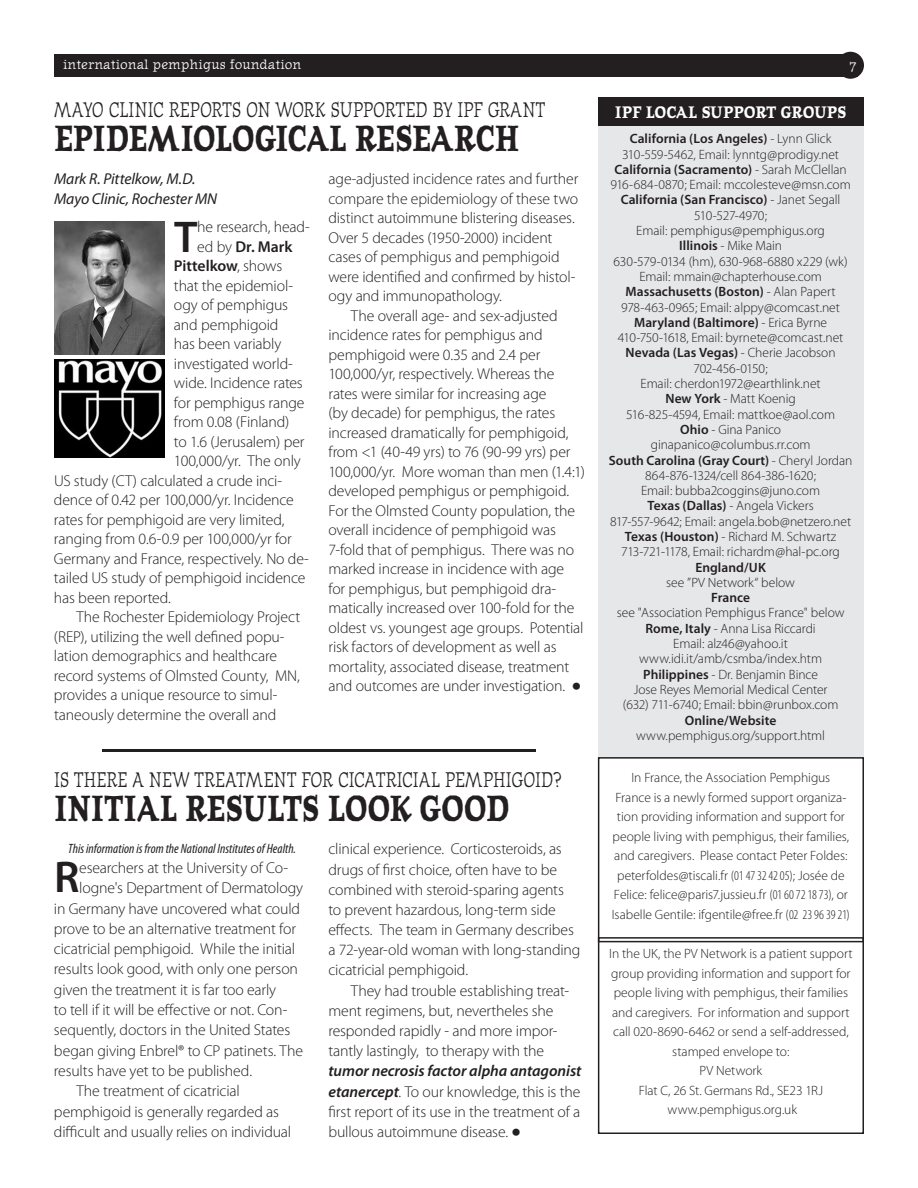
<style>
.page{position:relative;width:918px;height:1188px;background:#fff}
.page>*{position:absolute;margin:0;border:0;box-sizing:border-box;transform-origin:0 0}
.t1{font:600 44.7px "Myriad Pro";color:#231f20}
.t2{font:700 36px "Journal";color:#231f20;scale:.8 1}
.t3{font:21px "Journal Text";letter-spacing:.005em;color:#231f20;scale:.8 1}
.t4{font:700 16.5px "Journal";color:#fff;scale:.9 1}
.t5{font:300 15.75px/19.5px "Myriad Pro";letter-spacing:-.01em;color:#231f20}
.t6{font:italic 15.75px/19.5px "Myriad Pro";letter-spacing:-.01em;color:#231f20}
.t7{font:600 15.75px "Myriad Pro";letter-spacing:-.005em;color:#231f20}
.t8{font:300 13.5px/15.3px "Myriad Pro";letter-spacing:-.005em;color:#231f20;text-align:center}
.t9{font:italic condensed 13.5px "Myriad Pro";color:#231f20}
.t10{font:13.5px "Journal Text";color:#fff}
.t11{font:600 13.5px "Myriad Pro";color:#231f20}
.s1{font-weight:600;font-size:30px}
.s2{font-weight:300}
.s3{font-weight:600;font-style:italic}
.s4{font-weight:600}
.s5{font-stretch:condensed}
</style>
<div class="page">
<div style="left:837px;top:52px;width:27px;height:27px;background:#231f20;border-radius:50%"></div>
<div style="left:54px;top:54px;width:804px;height:23px;background:#231f20"></div>
<div style="left:598px;top:124px;width:265px;height:634px;background:#e6e7e9"></div>
<div style="left:598px;top:97px;width:265px;height:29px;background:#231f20"></div>
<div style="left:598px;top:937px;width:266px;height:197px;border:2px solid #231f20"></div>
<img style="left:54px;top:222px;width:111px;height:133px">
<hr style="left:102px;top:749px;width:434px;height:3px;background:#231f20">
<img style="left:54px;top:359px;width:111px;height:98px">
<div style="left:598px;top:757px;width:266px;height:185px;border:2px solid #231f20"></div>
<p class="t10" style="left:63px;top:57px;width:240px">international pemphigus foundation</p>
<p class="t10" style="left:850px;top:57px;width:8px">7</p>
<h3 class="t3" style="left:54px;top:97px;width:616px">MAYO CLINIC REPORTS ON WORK SUPPORTED BY IPF GRANT</h3>
<h2 class="t2" style="left:54px;top:114px;width:583px">EPIDEMIOLOGICAL RESEARCH</h2>
<p class="t6" style="left:54px;top:170px;width:165px">Mark R. Pittelkow, M.D.<br>Mayo Clinic, Rochester MN</p>
<h1 class="t1" style="left:174px;top:212px;width:25px">T</h1>
<p class="t5" style="left:197px;top:218px;width:114px">he research, head-</p>
<p class="t5" style="left:328px;top:170px;width:251px">age-adjusted incidence rates and further compare the epidemiology of these two distinct autoimmune blistering diseases.<br>Over 5 decades (1950-2000) incident cases of pemphigus and pemphigoid were identified and confirmed by histol&shy;ogy and immunopathology.</p>
<p class="t5" style="left:328px;top:306px;width:258px;text-indent:22px">The overall age- and sex-adjusted incidence rates for pemphigus and pemphigoid were 0.35 and 2.4 per 100,000/yr, respectively. Whereas the rates were similar for increasing age<br>(by decade) for pemphigus, the rates increased dramatically for pemphigoid, from &lt;1 (40-49 yrs) to 76 (90-99 yrs) per 100,000/yr. More woman than men (1.4:1) developed pemphigus or pemphigoid.<br>For the Olmsted County population, the overall incidence of pemphigoid was 7-fold that of pemphigus. There was no marked increase in incidence with age for pemphigus, but pemphigoid dra&shy;matically increased over 100-fold for the oldest vs. youngest age groups. Potential risk factors of development as well as mortality, associated disease, treatment and outcomes are under investigation. <span class="s1">•</span></p>
<p class="t7" style="left:197px;top:238px;width:97px"><span class="s2">ed by</span> Dr. Mark</p>
<p class="t7" style="left:174px;top:257px;width:110px">Pittelkow<span class="s2">, shows</span></p>
<p class="t5" style="left:174px;top:276px;width:121px">that the epidemiol-</p>
<p class="t5" style="left:174px;top:296px;width:116px">ogy of pemphigus</p>
<p class="t5" style="left:174px;top:315px;width:106px">and pemphigoid</p>
<p class="t5" style="left:174px;top:335px;width:109px">has been variably</p>
<p class="t5" style="left:174px;top:354px;width:120px">investigated world-</p>
<p class="t5" style="left:174px;top:374px;width:130px">wide. Incidence rates</p>
<p class="t5" style="left:174px;top:393px;width:132px">for pemphigus range</p>
<p class="t5" style="left:174px;top:413px;width:117px">from 0.08 (Finland)</p>
<p class="t5" style="left:174px;top:432px;width:132px">to 1.6 (Jerusalem) per</p>
<p class="t5" style="left:174px;top:452px;width:128px">100,000/yr. The only</p>
<p class="t5" style="left:54px;top:471px;width:230px">US study (CT) calculated a crude inci-</p>
<p class="t5" style="left:54px;top:491px;width:241px">dence of 0.42 per 100,000/yr. Incidence</p>
<p class="t5" style="left:54px;top:510px;width:232px">rates for pemphigoid are very limited,</p>
<p class="t5" style="left:54px;top:530px;width:239px">ranging from 0.6-0.9 per 100,000/yr for</p>
<p class="t5" style="left:54px;top:549px;width:256px">Germany and France, respectively. No de-</p>
<p class="t5" style="left:54px;top:569px;width:253px">tailed US study of pemphigoid incidence</p>
<p class="t5" style="left:54px;top:588px;width:119px">has been reported.</p>
<p class="t5" style="left:76px;top:608px;width:225px">The Rochester Epidemiology Project</p>
<p class="t5" style="left:54px;top:627px;width:232px">(REP), utilizing the well defined popu-</p>
<p class="t5" style="left:54px;top:647px;width:225px">lation demographics and healthcare</p>
<p class="t5" style="left:54px;top:666px;width:247px">record systems of Olmsted County, MN,</p>
<p class="t5" style="left:54px;top:686px;width:225px">provides a unique resource to simul-</p>
<p class="t5" style="left:54px;top:705px;width:224px">taneously determine the overall and</p>
<h3 class="t3" style="left:54px;top:767px;width:637px">IS THERE A NEW TREATMENT FOR CICATRICIAL PEMPHIGOID?</h3>
<h2 class="t2" style="left:54px;top:784px;width:571px">INITIAL RESULTS LOOK GOOD</h2>
<p class="t9" style="left:68px;top:841px;width:229px">This information is from the National Institutes of Health.</p>
<h1 class="t1" style="left:54px;top:853px;width:27px">R</h1>
<p class="t5" style="left:79px;top:858px;width:210px">esearchers at the University of Co-</p>
<p class="t5" style="left:79px;top:879px;width:226px">logne's Department of Dermatology</p>
<p class="t5" style="left:54px;top:899px;width:248px">in Germany have uncovered what could</p>
<p class="t5" style="left:54px;top:919px;width:244px">prove to be an alternative treatment for</p>
<p class="t5" style="left:54px;top:939px;width:243px">cicatricial pemphigoid. While the initial</p>
<p class="t5" style="left:54px;top:960px;width:246px">results look good, with only one person</p>
<p class="t5" style="left:54px;top:980px;width:224px">given the treatment it is far too early</p>
<p class="t5" style="left:54px;top:1000px;width:235px">to tell if it will be effective or not. Con-</p>
<p class="t5" style="left:54px;top:1021px;width:238px">sequently, doctors in the United States</p>
<p class="t5" style="left:54px;top:1041px;width:251px">began giving Enbrel® to CP patinets. The</p>
<p class="t5" style="left:54px;top:1061px;width:200px">results have yet to be published.</p>
<p class="t5" style="left:76px;top:1082px;width:165px">The treatment of cicatricial</p>
<p class="t5" style="left:54px;top:1102px;width:227px">pemphigoid is generally regarded as</p>
<p class="t5" style="left:54px;top:1122px;width:239px">difficult and usually relies on individual</p>
<p class="t5" style="left:328px;top:839px;width:254px;line-height:20.2px">clinical experience. Corticosteroids, as drugs of first choice, often have to be combined with steroid-sparing agents to prevent hazardous, long-term side effects. The team in Germany describes a 72-year-old woman with long-standing cicatricial pemphigoid.</p>
<p class="t5" style="left:328px;top:981px;width:242px;line-height:20.2px;text-indent:23px">They had trouble establishing treat&shy;ment regimens, but, nevertheles she responded rapidly - and more impor&shy;tantly lastingly, to therapy with the</p>
<p class="t5" style="left:328px;top:1061px;width:254px;line-height:20.2px;text-align:justify"><span class="s3">tumor necrosis factor alpha antagonist etanercept</span>. To our knowledge, this is the first report of its use in the treatment of a bullous autoimmune disease. <span class="s1">•</span></p>
<p class="t4" style="left:615px;top:101px;width:259px">IPF LOCAL SUPPORT GROUPS</p>
<p class="t8" style="left:609px;top:131px;width:245px"><span class="s4">California (Los Angeles)</span> - Lynn Glick 310-559-5462, Email: lynntg@prodigy.net <span class="s4">California (Sacramento)</span> - Sarah McClellan 916-684-0870; Email: mccolesteve@msn.com <span class="s4">California (San Francisco)</span> - Janet Segall 510-527-4970;<br>Email: pemphigus@pemphigus.org<br><span class="s4">Illinois</span> - Mike Main<br>630-579-0134 (hm), 630-968-6880 x229 (wk)<br>Email: mmain@chapterhouse.com <span class="s4">Massachusetts (Boston)</span> - Alan Papert 978-463-0965; Email: alppy@comcast.net <span class="s4">Maryland (Baltimore)</span> - Erica Byrne 410-750-1618, Email: byrnete@comcast.net <span class="s4">Nevada (Las Vegas)</span> - Cherie Jacobson 702-456-0150;<br>Email: cherdon1972@earthlink.net<br><span class="s4">New York</span> - Matt Koenig<br>516-825-4594, Email: mattkoe@aol.com<br><span class="s4">Ohio</span> - Gina Panico ginapanico@columbus.rr.com<br><span class="s4">South Carolina (Gray Court)</span> - Cheryl Jordan 864-876-1324/cell 864-386-1620;<br>Email: bubba2coggins@juno.com<br><span class="s4">Texas (Dallas)</span> - Angela Vickers<br>817-557-9642; Email: angela.bob@netzero.net <span class="s4">Texas (Houston)</span> - Richard M. Schwartz 713-721-1178, Email: richardm@hal-pc.org</p>
<p class="t11" style="left:695px;top:560px;width:72px">England/UK</p>
<p class="t8" style="left:666px;top:575px;width:130px">see ”PV Network“ below</p>
<p class="t11" style="left:711px;top:590px;width:40px">France</p>
<p class="t8" style="left:617px;top:606px;width:229px">see "Association Pemphigus France" below <span class="s4">Rome, Italy</span> - Anna Lisa Riccardi<br>Email: alz46@yahoo.it www.idi.it/amb/csmba/index.htm <span class="s4">Philippines</span> - Dr. Benjamin Bince<br>Jose Reyes Memorial Medical Center<br>(632) 711-6740; Email: bbin@runbox.com</p>
<p class="t11" style="left:685px;top:713px;width:93px">Online/Website</p>
<p class="t8" style="left:636px;top:728px;width:191px">www.pemphigus.org/support.html</p>
<p class="t8" style="left:612px;top:768px;width:239px;line-height:19.5px">In France, the Association Pemphigus<br>France is a newly formed support organiza&shy;tion providing information and support for people living with pemphigus, their families, and caregivers. Please contact Peter Foldes: peterfoldes@tiscali.fr <span class="s5">(01 47 32 42 05)</span>; Josée de Felice: felice@paris7.jussieu.fr <span class="s5">(01 60 72 18 73)</span>, or Isabelle Gentile: ifgentile@free.fr <span class="s5">(02 23 96 39 21)</span></p>
<p class="t8" style="left:609px;top:944px;width:245px;line-height:19.5px">In the UK, the PV Network is a patient support group providing information and support for people living with pemphigus, their families and caregivers. For information and support call 020-8690-6462 or send a self-addressed, stamped envelope to:<br>PV Network<br>Flat C, 26 St. Germans Rd., SE23 1RJ www.pemphigus.org.uk</p>
</div>
